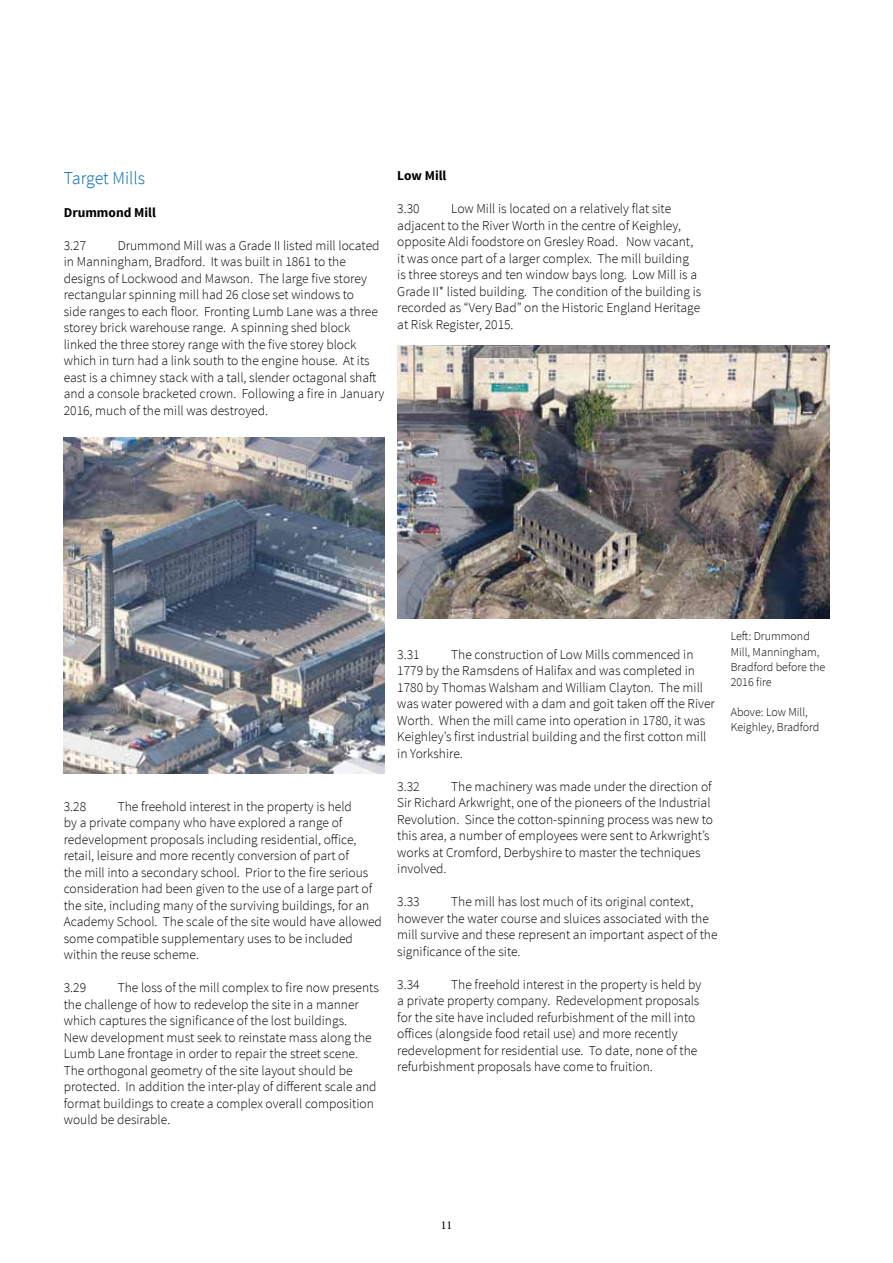
<style>
.page{position:relative;width:893px;height:1263px;background:#fff}
.page>*{position:absolute;margin:0;border:0;box-sizing:border-box;transform-origin:0 0}
.t1{font:300 18px "Source Sans Pro";color:#0066b3}
.t2{font:300 13.5px/16.5px "Source Sans Pro";color:#000}
.t3{font:700 13.5px "Source Sans Pro";color:#000}
.t4{font:300 12px/15px "Source Sans Pro";color:#000}
.t5{font:12px "Minion Pro";color:#000}
</style>
<div class="page">
<img style="left:64px;top:437px;width:320px;height:337px">
<img style="left:397px;top:345px;width:432px;height:274px">
<h3 class="t1" style="left:64px;top:167px;width:83px">Target Mills</h3>
<h4 class="t3" style="left:64px;top:203px;width:94px">Drummond Mill</h4>
<p class="t2" style="left:64px;top:237px;width:24px">3.27</p>
<p class="t2" style="left:118px;top:237px;width:263px">Drummond Mill was a Grade II listed mill located</p>
<p class="t2" style="left:64px;top:253px;width:305px">in Manningham, Bradford. It was built in 1861 to the designs of Lockwood and Mawson. The large five storey</p>
<p class="t2" style="left:64px;top:286px;width:292px">rectangular spinning mill had 26 close set windows to</p>
<p class="t2" style="left:64px;top:303px;width:316px">side ranges to each floor. Fronting Lumb Lane was a three</p>
<p class="t2" style="left:64px;top:319px;width:288px">storey brick warehouse range. A spinning shed block</p>
<p class="t2" style="left:64px;top:336px;width:294px">linked the three storey range with the five storey block</p>
<p class="t2" style="left:64px;top:352px;width:307px">which in turn had a link south to the engine house. At its</p>
<p class="t2" style="left:64px;top:369px;width:322px">east is a chimney stack with a tall, slender octagonal shaft and a console bracketed crown. Following a fire in January<br>2016, much of the mill was destroyed.</p>
<h4 class="t3" style="left:397px;top:167px;width:51px">Low Mill</h4>
<p class="t2" style="left:397px;top:200px;width:24px">3.30</p>
<p class="t2" style="left:397px;top:200px;width:298px;text-indent:54px">Low Mill is located on a relatively flat site adjacent to the River Worth in the centre of Keighley, opposite Aldi foodstore on Gresley Road. Now vacant,</p>
<p class="t2" style="left:397px;top:250px;width:305px">it was once part of a larger complex. The mill building<br>is three storeys and ten window bays long. Low Mill is a<br>Grade II* listed building. The condition of the building is</p>
<p class="t2" style="left:397px;top:299px;width:304px">recorded as “Very Bad” on the Historic England Heritage at Risk Register, 2015.</p>
<p class="t2" style="left:64px;top:798px;width:290px;text-indent:54px">The freehold interest in the property is held by a private company who have explored a range of</p>
<p class="t2" style="left:64px;top:831px;width:306px">redevelopment proposals including residential, office, retail, leisure and more recently conversion of part of the mill into a secondary school. Prior to the fire serious</p>
<p class="t2" style="left:64px;top:880px;width:310px">consideration had been given to the use of a large part of</p>
<p class="t2" style="left:64px;top:897px;width:307px">the site, including many of the surviving buildings, for an</p>
<p class="t2" style="left:64px;top:913px;width:320px">Academy School. The scale of the site would have allowed some compatible supplementary uses to be included within the reuse scheme.</p>
<p class="t2" style="left:64px;top:979px;width:24px">3.29</p>
<p class="t2" style="left:118px;top:979px;width:263px">The loss of the mill complex to fire now presents</p>
<p class="t2" style="left:64px;top:996px;width:297px">the challenge of how to redevelop the site in a manner</p>
<p class="t2" style="left:64px;top:1012px;width:285px">which captures the significance of the lost buildings.</p>
<p class="t2" style="left:64px;top:1029px;width:309px">New development must seek to reinstate mass along the<br>Lumb Lane frontage in order to repair the street scene.<br>The orthogonal geometry of the site layout should be</p>
<p class="t2" style="left:64px;top:1078px;width:314px">protected. In addition the inter-play of different scale and</p>
<p class="t2" style="left:64px;top:1095px;width:312px">format buildings to create a complex overall composition would be desirable.</p>
<p class="t2" style="left:64px;top:798px;width:24px">3.28</p>
<p class="t2" style="left:397px;top:646px;width:319px;text-indent:54px">The construction of Low Mills commenced in 1779 by the Ramsdens of Halifax and was completed in 1780 by Thomas Walsham and William Clayton. The mill was water powered with a dam and goit taken off the River Worth. When the mill came into operation in 1780, it was Keighley’s first industrial building and the first cotton mill in Yorkshire.</p>
<p class="t2" style="left:397px;top:778px;width:24px">3.32</p>
<p class="t2" style="left:397px;top:646px;width:24px">3.31</p>
<p class="t2" style="left:397px;top:778px;width:317px;text-indent:54px">The machinery was made under the direction of Sir Richard Arkwright, one of the pioneers of the Industrial Revolution. Since the cotton-spinning process was new to this area, a number of employees were sent to Arkwright’s works at Cromford, Derbyshire to master the techniques involved.</p>
<p class="t2" style="left:397px;top:893px;width:24px">3.33</p>
<p class="t2" style="left:397px;top:893px;width:322px;text-indent:54px">The mill has lost much of its original context, however the water course and sluices associated with the mill survive and these represent an important aspect of the significance of the site.</p>
<p class="t2" style="left:397px;top:976px;width:24px">3.34</p>
<p class="t2" style="left:397px;top:976px;width:306px;text-indent:54px">The freehold interest in the property is held by a private property company. Redevelopment proposals for the site have included refurbishment of the mill into offices (alongside food retail use) and more recently redevelopment for residential use. To date, none of the refurbishment proposals have come to fruition.</p>
<p class="t4" style="left:731px;top:629px;width:96px">Left: Drummond<br>Mill, Manningham,<br>Bradford before the<br>2016 fire</p>
<p class="t4" style="left:731px;top:704px;width:90px">Above: Low Mill,<br>Keighley, Bradford</p>
<p class="t5" style="left:441px;top:1217px;width:13px">11</p>
</div>
